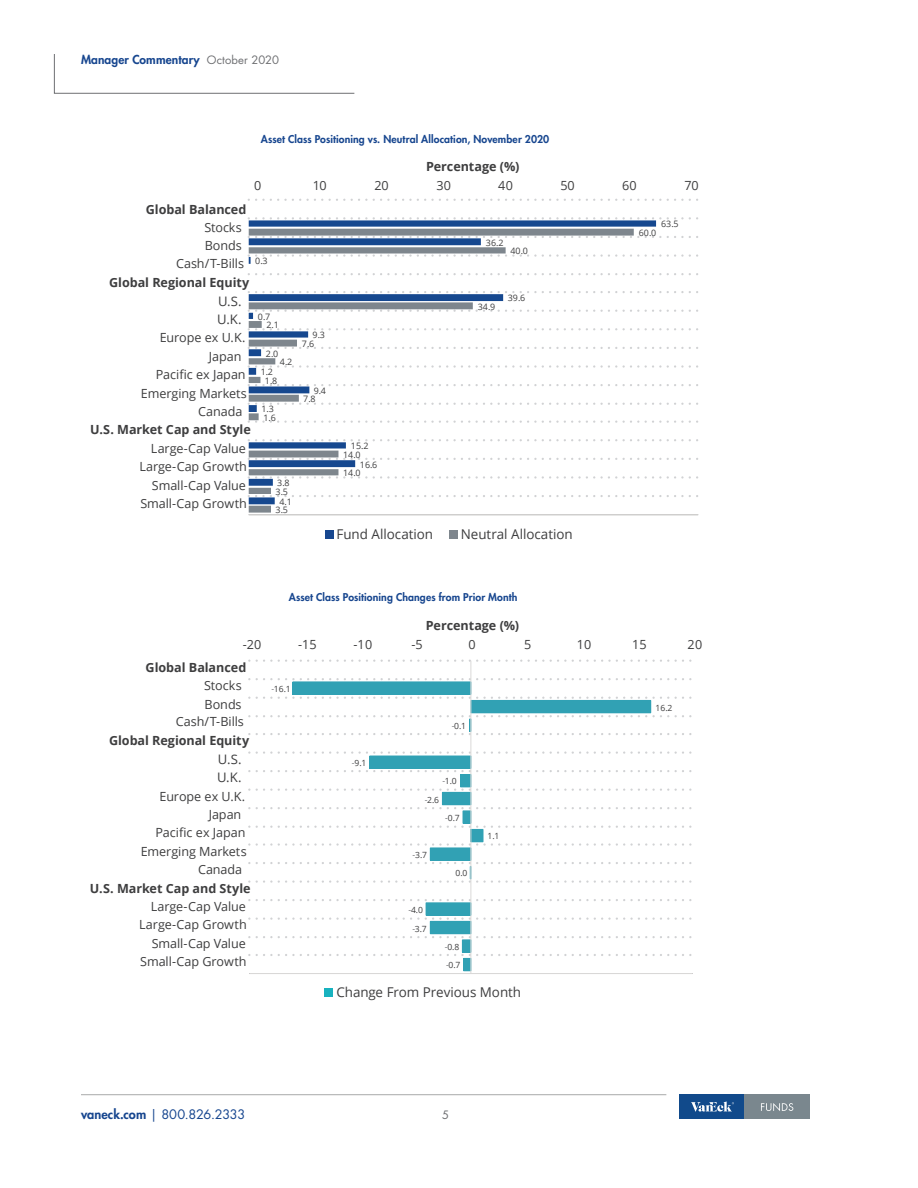
<style>
.page{position:relative;width:918px;height:1188px;background:#fff}
.page>*{position:absolute;margin:0;border:0;box-sizing:border-box;transform-origin:0 0}
.t1{font:13.5px "Open Sans";letter-spacing:-.005em;color:#3e3e3f}
.t2{font:13.05px "Open Sans";color:#3e3e3f}
.t3{font:12.75px "Futura Std";letter-spacing:-.025em;color:#17468f}
.t4{font:12.6px "Open Sans";letter-spacing:-.005em;color:#3e3e3f}
.t5{font:700 12.6px "Open Sans";letter-spacing:-.005em;color:#3e3e3f}
.t6{font:800 12px "Futura Std";letter-spacing:.01em;color:#17468f}
.t7{font:11.25px "Futura Std";color:#6e6f72}
.Chart_Title{font:800 10.5px "Futura Std";letter-spacing:.01em;color:#17468f}
.t8{font:8.85px "Open Sans";letter-spacing:.01em;color:#3e3e3f}
.t9{font:8.55px "Open Sans";color:#3e3e3f}
.s1{font-weight:400;font-size:11.25px;color:#6e6f72}
.s2{color:#6e6f72}
.s3{font-weight:800}
</style>
<div class="page">
<svg style="left:54px;top:54px;width:301px;height:40px"></svg>
<hr style="left:81px;top:1094px;width:585px;height:1px;background:#b2b3b3">
<div style="left:680px;top:1094px;width:65px;height:25px;background:#114a8b"></div>
<div style="left:745px;top:1094px;width:65px;height:25px;background:#7a878e"></div>
<svg style="left:761px;top:1103px;width:32px;height:8px"></svg>
<svg style="left:691px;top:1101px;width:43px;height:11px"></svg>
<div style="left:325px;top:530px;width:9px;height:9px;background:#17478f"></div>
<div style="left:449px;top:530px;width:9px;height:9px;background:#7e868d"></div>
<svg style="left:249px;top:199px;width:449px;height:2px"></svg>
<svg style="left:249px;top:217px;width:449px;height:2px"></svg>
<svg style="left:659px;top:236px;width:39px;height:2px"></svg>
<svg style="left:659px;top:254px;width:39px;height:3px"></svg>
<svg style="left:659px;top:273px;width:39px;height:2px"></svg>
<svg style="left:659px;top:291px;width:39px;height:2px"></svg>
<svg style="left:659px;top:310px;width:39px;height:2px"></svg>
<svg style="left:659px;top:328px;width:39px;height:2px"></svg>
<svg style="left:659px;top:347px;width:39px;height:2px"></svg>
<svg style="left:659px;top:365px;width:39px;height:3px"></svg>
<svg style="left:659px;top:384px;width:39px;height:2px"></svg>
<svg style="left:659px;top:403px;width:39px;height:2px"></svg>
<svg style="left:659px;top:421px;width:39px;height:2px"></svg>
<svg style="left:659px;top:439px;width:39px;height:2px"></svg>
<svg style="left:659px;top:458px;width:39px;height:2px"></svg>
<svg style="left:659px;top:476px;width:39px;height:3px"></svg>
<svg style="left:659px;top:495px;width:39px;height:2px"></svg>
<svg style="left:249px;top:220px;width:407px;height:284px"></svg>
<hr style="left:249px;top:514px;width:449px;height:1px;background:#dad9d8">
<div style="left:324px;top:988px;width:9px;height:9px;background:#18b2bf"></div>
<svg style="left:249px;top:660px;width:443px;height:2px"></svg>
<svg style="left:249px;top:678px;width:443px;height:2px"></svg>
<svg style="left:249px;top:697px;width:443px;height:2px"></svg>
<svg style="left:249px;top:751px;width:443px;height:3px"></svg>
<svg style="left:249px;top:770px;width:443px;height:2px"></svg>
<svg style="left:249px;top:789px;width:443px;height:2px"></svg>
<svg style="left:249px;top:807px;width:443px;height:2px"></svg>
<svg style="left:249px;top:826px;width:443px;height:2px"></svg>
<svg style="left:249px;top:843px;width:443px;height:3px"></svg>
<svg style="left:249px;top:899px;width:443px;height:2px"></svg>
<svg style="left:249px;top:918px;width:443px;height:2px"></svg>
<svg style="left:249px;top:936px;width:443px;height:2px"></svg>
<svg style="left:249px;top:954px;width:443px;height:2px"></svg>
<div style="left:471px;top:829px;width:12px;height:13px;background:#31a1b4"></div>
<svg style="left:249px;top:715px;width:443px;height:20px"></svg>
<div style="left:471px;top:700px;width:180px;height:13px;background:#31a1b4"></div>
<svg style="left:249px;top:862px;width:443px;height:21px"></svg>
<svg style="left:292px;top:681px;width:179px;height:290px"></svg>
<hr style="left:249px;top:973px;width:444px;height:1px;background:#dad9d8">
<hr style="left:471px;top:661px;width:1px;height:313px;background:#dad9d8">
<p class="t6" style="left:81px;top:52px;width:200px">Manager Commentary <span class="s1">October 2020</span></p>
<p class="Chart_Title" style="left:261px;top:132px;width:290px">Asset Class Positioning vs. Neutral Allocation, November 2020</p>
<p class="t5" style="left:426px;top:158px;width:95px">Percentage (%)</p>
<p class="t4" style="left:254px;top:177px;width:9px">0</p>
<p class="t4" style="left:313px;top:177px;width:15px">10</p>
<p class="t4" style="left:375px;top:177px;width:16px">20</p>
<p class="t4" style="left:436px;top:177px;width:16px">30</p>
<p class="t4" style="left:498px;top:177px;width:16px">40</p>
<p class="t4" style="left:560px;top:177px;width:16px">50</p>
<p class="t4" style="left:622px;top:177px;width:16px">60</p>
<p class="t4" style="left:684px;top:177px;width:16px">70</p>
<p class="t5" style="left:146px;top:200px;width:102px">Global Balanced</p>
<p class="t4" style="left:204px;top:219px;width:39px">Stocks</p>
<p class="t8" style="left:661px;top:218px;width:19px">63.5</p>
<p class="t8" style="left:639px;top:227px;width:19px">60.0</p>
<p class="t4" style="left:205px;top:237px;width:39px">Bonds</p>
<p class="t8" style="left:486px;top:237px;width:19px">36.2</p>
<p class="t8" style="left:510px;top:245px;width:19px">40.0</p>
<p class="t4" style="left:176px;top:255px;width:70px">Cash/T-Bills</p>
<p class="t8" style="left:255px;top:255px;width:14px">0.3</p>
<p class="t5" style="left:109px;top:274px;width:142px">Global Regional Equity</p>
<p class="t2" style="left:218px;top:292px;width:25px">U.S.</p>
<p class="t8" style="left:478px;top:301px;width:19px">34.9</p>
<p class="t8" style="left:508px;top:292px;width:19px">39.6</p>
<p class="t2" style="left:217px;top:310px;width:26px">U.K.</p>
<p class="t8" style="left:258px;top:311px;width:14px">0.7</p>
<p class="t8" style="left:266px;top:319px;width:14px">2.1</p>
<p class="t4" style="left:160px;top:329px;width:87px">Europe ex U.K.</p>
<p class="t8" style="left:313px;top:329px;width:14px">9.3</p>
<p class="t8" style="left:302px;top:338px;width:14px">7.6</p>
<p class="t4" style="left:209px;top:348px;width:34px">Japan</p>
<p class="t8" style="left:266px;top:347px;width:14px">2.0</p>
<p class="t8" style="left:280px;top:356px;width:14px">4.2</p>
<p class="t4" style="left:156px;top:366px;width:91px">Pacific ex Japan</p>
<p class="t8" style="left:261px;top:366px;width:14px">1.2</p>
<p class="t8" style="left:265px;top:374px;width:14px">1.8</p>
<p class="t4" style="left:141px;top:384px;width:107px">Emerging Markets</p>
<p class="t8" style="left:314px;top:384px;width:14px">9.4</p>
<p class="t8" style="left:303px;top:393px;width:14px">7.8</p>
<p class="t4" style="left:198px;top:403px;width:46px">Canada</p>
<p class="t8" style="left:261px;top:403px;width:14px">1.3</p>
<p class="t8" style="left:263px;top:411px;width:14px">1.6</p>
<p class="t5" style="left:90px;top:421px;width:162px">U.S. Market Cap and Style</p>
<p class="t4" style="left:151px;top:440px;width:97px">Large-Cap Value</p>
<p class="t8" style="left:351px;top:440px;width:19px">15.2</p>
<p class="t8" style="left:343px;top:448px;width:19px">14.0</p>
<p class="t4" style="left:139px;top:458px;width:109px">Large-Cap Growth</p>
<p class="t8" style="left:360px;top:458px;width:19px">16.6</p>
<p class="t8" style="left:343px;top:467px;width:19px">14.0</p>
<p class="t4" style="left:152px;top:476px;width:96px">Small-Cap Value</p>
<p class="t8" style="left:277px;top:477px;width:14px">3.8</p>
<p class="t8" style="left:276px;top:485px;width:14px">3.5</p>
<p class="t4" style="left:140px;top:495px;width:108px">Small-Cap Growth</p>
<p class="t8" style="left:279px;top:495px;width:14px">4.1</p>
<p class="t8" style="left:276px;top:504px;width:14px">3.5</p>
<p class="t1" style="left:337px;top:525px;width:98px">Fund Allocation</p>
<p class="t1" style="left:461px;top:525px;width:113px">Neutral Allocation</p>
<p class="Chart_Title" style="left:289px;top:590px;width:230px">Asset Class Positioning Changes from Prior Month</p>
<p class="t5" style="left:426px;top:616px;width:95px">Percentage (%)</p>
<p class="t4" style="left:243px;top:636px;width:20px">-20</p>
<p class="t4" style="left:298px;top:636px;width:20px">-15</p>
<p class="t4" style="left:354px;top:636px;width:20px">-10</p>
<p class="t4" style="left:412px;top:636px;width:13px">-5</p>
<p class="t4" style="left:469px;top:636px;width:9px">0</p>
<p class="t4" style="left:524px;top:636px;width:9px">5</p>
<p class="t4" style="left:577px;top:636px;width:16px">10</p>
<p class="t4" style="left:632px;top:636px;width:16px">15</p>
<p class="t4" style="left:688px;top:636px;width:16px">20</p>
<p class="t5" style="left:146px;top:658px;width:102px">Global Balanced</p>
<p class="t4" style="left:204px;top:677px;width:39px">Stocks</p>
<p class="t9" style="left:271px;top:683px;width:21px"><span class="s2">-</span>16.1</p>
<p class="t4" style="left:205px;top:696px;width:39px">Bonds</p>
<p class="t4" style="left:176px;top:713px;width:70px">Cash/T-Bills</p>
<p class="t9" style="left:452px;top:720px;width:16px"><span class="s2">-</span>0.1</p>
<p class="t5" style="left:109px;top:732px;width:142px">Global Regional Equity</p>
<p class="t2" style="left:218px;top:750px;width:25px">U.S.</p>
<p class="t9" style="left:352px;top:757px;width:16px"><span class="s2">-</span>9.1</p>
<p class="t2" style="left:217px;top:769px;width:26px">U.K.</p>
<p class="t9" style="left:443px;top:775px;width:16px"><span class="s2">-</span>1.0</p>
<p class="t4" style="left:160px;top:787px;width:87px">Europe ex U.K.</p>
<p class="t9" style="left:425px;top:794px;width:16px"><span class="s2">-</span>2.6</p>
<p class="t4" style="left:209px;top:806px;width:34px">Japan</p>
<p class="t9" style="left:445px;top:812px;width:16px"><span class="s2">-</span>0.7</p>
<p class="t4" style="left:156px;top:824px;width:91px">Pacific ex Japan</p>
<p class="t9" style="left:487px;top:830px;width:13px">1.1</p>
<p class="t4" style="left:141px;top:843px;width:107px">Emerging Markets</p>
<p class="t9" style="left:413px;top:849px;width:16px"><span class="s2">-</span>3.7</p>
<p class="t4" style="left:198px;top:861px;width:46px">Canada</p>
<p class="t9" style="left:455px;top:867px;width:13px">0.0</p>
<p class="t5" style="left:90px;top:879px;width:162px">U.S. Market Cap and Style</p>
<p class="t4" style="left:151px;top:898px;width:97px">Large-Cap Value</p>
<p class="t9" style="left:409px;top:904px;width:16px"><span class="s2">-</span>4.0</p>
<p class="t4" style="left:139px;top:916px;width:109px">Large-Cap Growth</p>
<p class="t9" style="left:413px;top:923px;width:16px"><span class="s2">-</span>3.7</p>
<p class="t4" style="left:152px;top:935px;width:96px">Small-Cap Value</p>
<p class="t9" style="left:445px;top:941px;width:16px"><span class="s2">-</span>0.8</p>
<p class="t4" style="left:140px;top:953px;width:108px">Small-Cap Growth</p>
<p class="t9" style="left:446px;top:959px;width:16px"><span class="s2">-</span>0.7</p>
<p class="t1" style="left:336px;top:983px;width:186px">Change From Previous Month</p>
<p class="t3" style="left:81px;top:1106px;width:166px"><span class="s3">vaneck.com</span> | 800.826.2333</p>
<p class="t7" style="left:442px;top:1108px;width:8px">5</p>
<p class="t9" style="left:655px;top:702px;width:18px">16.2</p>
</div>
